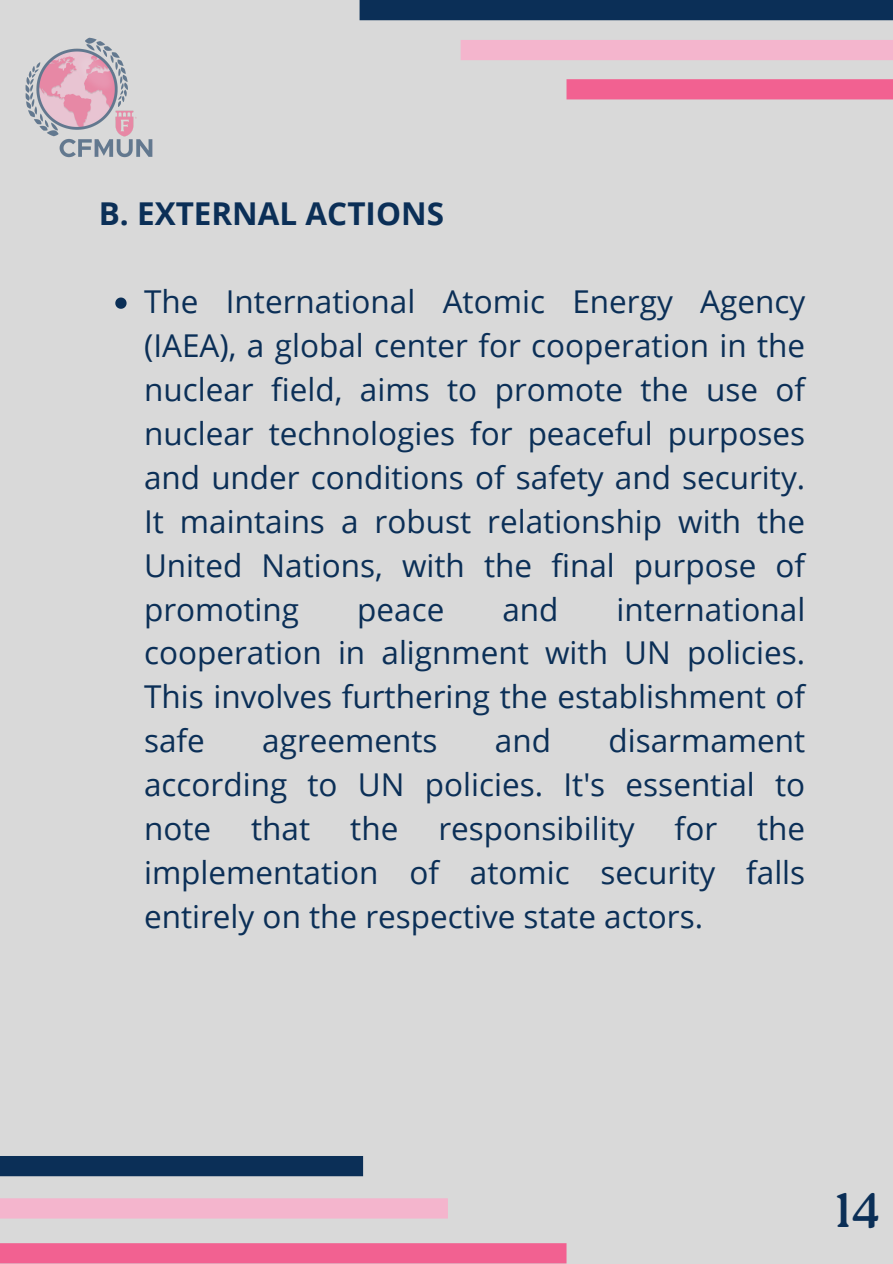
<style>
.page{position:relative;width:893px;height:1264px;background:#fff}
.page>*{position:absolute;margin:0;border:0;box-sizing:border-box;transform-origin:0 0}
.t1{font:48px "Roca One";color:#0b2f57}
.t2{font:31.5px/43.8px "Open Sans";color:#0b2f57;text-align:justify}
.t3{font:700 31.5px "Open Sans";color:#0b2f57}
</style>
<div class="page">
<div style="left:0;top:0;width:892px;height:1263px;background:#d9d9d9"></div>
<div style="left:359px;top:0;width:533px;height:20px;background:#0b2f57"></div>
<div style="left:460px;top:40px;width:432px;height:20px;background:#f4b5cd"></div>
<div style="left:566px;top:79px;width:326px;height:20px;background:#f26191"></div>
<div style="left:0;top:1155px;width:363px;height:21px;background:#0b2f57"></div>
<div style="left:0;top:1198px;width:448px;height:20px;background:#f4b5cd"></div>
<div style="left:0;top:1243px;width:566px;height:20px;background:#f26191"></div>
<img style="left:25px;top:37px;width:128px;height:121px">
<svg style="left:115px;top:297px;width:11px;height:12px"></svg>
<p class="t3" style="left:99px;top:192px;width:347px">B. EXTERNAL ACTIONS</p>
<p class="t2" style="left:144px;top:279px;width:662px">The International Atomic Energy Agency (IAEA), a global center for cooperation in the nuclear field, aims to promote the use of nuclear technologies for peaceful purposes and under conditions of safety and security.<br>It maintains a robust relationship with the United Nations, with the final purpose of promoting</p>
<p class="t2" style="left:144px;top:586px;width:662px;text-indent:472px">international cooperation in alignment with UN policies.<br>This involves furthering the establishment of safe</p>
<p class="t2" style="left:357px;top:586px;width:89px">peace</p>
<p class="t2" style="left:502px;top:586px;width:58px">and</p>
<p class="t2" style="left:144px;top:718px;width:662px;text-indent:464px">disarmament according to UN policies. It's essential to note</p>
<p class="t2" style="left:262px;top:718px;width:177px">agreements</p>
<p class="t2" style="left:495px;top:718px;width:58px">and</p>
<p class="t2" style="left:251px;top:806px;width:61px">that</p>
<p class="t2" style="left:350px;top:806px;width:50px">the</p>
<p class="t2" style="left:438px;top:806px;width:198px">responsibility</p>
<p class="t2" style="left:674px;top:806px;width:44px">for</p>
<p class="t2" style="left:144px;top:806px;width:662px;text-indent:613px">the implementation of atomic security falls entirely on the respective state actors.</p>
<p class="t1" style="left:834px;top:1182px;width:47px">14</p>
</div>
